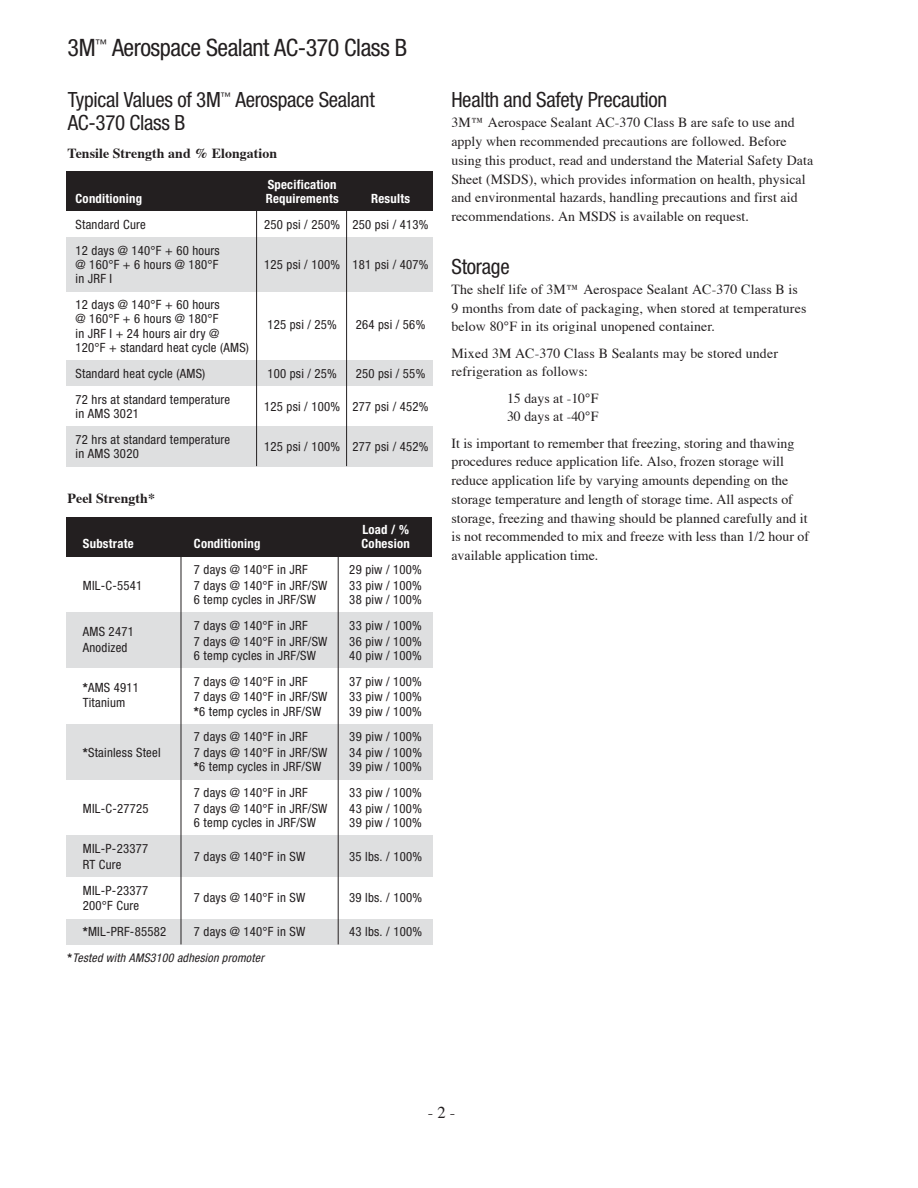
<style>
.page{position:relative;width:918px;height:1188px;background:#fff}
.page>*{position:absolute;margin:0;border:0;box-sizing:border-box;transform-origin:0 0}
.t1{font:condensed 24px "Helvetica Neue";letter-spacing:-.02em;color:#231f20}
.t2{font:condensed 21px/22.5px "Helvetica Neue";letter-spacing:-.015em;color:#231f20}
.t3{font:16.5px "Times";color:#231f20}
.t4{font:13.8px/18.8px "Times";letter-spacing:.005em;color:#231f20}
.t5{font:700 13.8px "Times";letter-spacing:.005em;color:#231f20}
.t6{font:condensed 12.75px/25.8px "Helvetica Neue";letter-spacing:.02em;color:#231f20}
.t7{font:700 condensed 12.75px "Helvetica Neue";letter-spacing:.02em;color:#fff}
.t8{font:italic condensed 12px "Helvetica Neue";letter-spacing:.02em;color:#231f20}
.s1{font-weight:700}
.s2{font-weight:700;font-style:normal}
</style>
<div class="page">
<div style="left:66px;top:360px;width:366px;height:26px;background:#dedfe0"></div>
<div style="left:66px;top:426px;width:366px;height:40px;background:#dedfe0"></div>
<div style="left:66px;top:612px;width:366px;height:56px;background:#dedfe0"></div>
<div style="left:66px;top:724px;width:366px;height:56px;background:#dedfe0"></div>
<div style="left:66px;top:836px;width:366px;height:41px;background:#dedfe0"></div>
<div style="left:66px;top:919px;width:366px;height:25px;background:#dedfe0"></div>
<div style="left:66px;top:517px;width:366px;height:39px;background:#231f20"></div>
<hr style="left:181px;top:541px;width:1px;height:403px;background:#231f20">
<hr style="left:338px;top:541px;width:1px;height:403px;background:#231f20">
<div style="left:66px;top:237px;width:366px;height:54px;background:#dedfe0"></div>
<div style="left:66px;top:171px;width:366px;height:40px;background:#231f20"></div>
<hr style="left:256px;top:206px;width:1px;height:260px;background:#231f20">
<hr style="left:346px;top:206px;width:1px;height:260px;background:#231f20">
<h1 class="t1" style="left:68px;top:39px;width:341px">3M<sup>™</sup> Aerospace Sealant AC-370 Class B</h1>
<h2 class="t2" style="left:68px;top:90px;width:309px">Typical Values of 3M<sup>™</sup> Aerospace Sealant<br>AC-370 Class B</h2>
<p class="t5" style="left:68px;top:147px;width:211px">Tensile Strength and % Elongation</p>
<p class="t7" style="left:268px;top:180px;width:70px">Specification</p>
<p class="t7" style="left:76px;top:194px;width:68px">Conditioning</p>
<p class="t7" style="left:266px;top:194px;width:75px">Requirements</p>
<p class="t7" style="left:371px;top:194px;width:40px">Results</p>
<p class="t6" style="left:76px;top:212px;width:72px">Standard Cure</p>
<p class="t6" style="left:264px;top:212px;width:166px">250 psi / 250% 250 psi / 413%</p>
<p class="t6" style="left:76px;top:244px;width:146px;line-height:14.2px">12 days @ 140°F + 60 hours @ 160°F + 6 hours @ 180°F</p>
<p class="t6" style="left:264px;top:253px;width:166px">125 psi / 100% 181 psi / 407%</p>
<p class="t6" style="left:76px;top:267px;width:146px">in JRF I<br>12 days @ 140°F + 60 hours</p>
<p class="t6" style="left:76px;top:307px;width:145px">@ 160°F + 6 hours @ 180°F</p>
<p class="t6" style="left:267px;top:313px;width:71px">125 psi / 25%</p>
<p class="t6" style="left:356px;top:313px;width:71px">264 psi / 56%</p>
<p class="t6" style="left:76px;top:327px;width:175px;line-height:14.2px">in JRF I + 24 hours air dry @<br>120°F + standard heat cycle (AMS)</p>
<p class="t6" style="left:76px;top:361px;width:131px">Standard heat cycle (AMS)</p>
<p class="t6" style="left:267px;top:361px;width:71px">100 psi / 25%</p>
<p class="t6" style="left:356px;top:361px;width:71px">250 psi / 55%</p>
<p class="t6" style="left:76px;top:387px;width:156px">72 hrs at standard temperature</p>
<p class="t6" style="left:264px;top:395px;width:166px">125 psi / 100% 277 psi / 452%</p>
<p class="t6" style="left:76px;top:401px;width:156px">in AMS 3021<br>72 hrs at standard temperature</p>
<p class="t6" style="left:264px;top:435px;width:166px">125 psi / 100% 277 psi / 452%</p>
<p class="t6" style="left:76px;top:442px;width:65px">in AMS 3020</p>
<p class="t5" style="left:68px;top:493px;width:89px">Peel Strength*</p>
<p class="t7" style="left:362px;top:525px;width:48px">Load / %</p>
<p class="t7" style="left:83px;top:539px;width:52px">Substrate</p>
<p class="t7" style="left:194px;top:539px;width:68px">Conditioning</p>
<p class="t7" style="left:362px;top:539px;width:50px">Cohesion</p>
<p class="t6" style="left:194px;top:558px;width:115px">7 days @ 140°F in JRF</p>
<p class="t6" style="left:349px;top:558px;width:74px">29 piw / 100%</p>
<p class="t6" style="left:83px;top:573px;width:61px">MIL-C-5541</p>
<p class="t6" style="left:194px;top:573px;width:135px">7 days @ 140°F in JRF/SW</p>
<p class="t6" style="left:349px;top:573px;width:74px">33 piw / 100%</p>
<p class="t6" style="left:194px;top:588px;width:124px">6 temp cycles in JRF/SW</p>
<p class="t6" style="left:349px;top:588px;width:74px">38 piw / 100%</p>
<p class="t6" style="left:83px;top:619px;width:52px">AMS 2471</p>
<p class="t6" style="left:194px;top:613px;width:115px">7 days @ 140°F in JRF</p>
<p class="t6" style="left:349px;top:613px;width:74px">33 piw / 100%</p>
<p class="t6" style="left:83px;top:635px;width:46px">Anodized</p>
<p class="t6" style="left:194px;top:629px;width:135px">7 days @ 140°F in JRF/SW</p>
<p class="t6" style="left:349px;top:629px;width:74px">36 piw / 100%</p>
<p class="t6" style="left:194px;top:643px;width:124px">6 temp cycles in JRF/SW</p>
<p class="t6" style="left:349px;top:643px;width:74px">40 piw / 100%</p>
<p class="t6" style="left:83px;top:675px;width:58px"><span class="s1">*</span>AMS 4911</p>
<p class="t6" style="left:194px;top:669px;width:115px">7 days @ 140°F in JRF</p>
<p class="t6" style="left:349px;top:669px;width:74px">37 piw / 100%</p>
<p class="t6" style="left:83px;top:691px;width:44px">Titanium</p>
<p class="t6" style="left:194px;top:685px;width:135px">7 days @ 140°F in JRF/SW</p>
<p class="t6" style="left:349px;top:685px;width:74px">33 piw / 100%</p>
<p class="t6" style="left:194px;top:699px;width:129px"><span class="s1">*</span>6 temp cycles in JRF/SW</p>
<p class="t6" style="left:349px;top:699px;width:74px">39 piw / 100%</p>
<p class="t6" style="left:194px;top:725px;width:115px">7 days @ 140°F in JRF</p>
<p class="t6" style="left:349px;top:725px;width:74px">39 piw / 100%</p>
<p class="t6" style="left:83px;top:741px;width:79px"><span class="s1">*</span>Stainless Steel</p>
<p class="t6" style="left:194px;top:741px;width:135px">7 days @ 140°F in JRF/SW</p>
<p class="t6" style="left:349px;top:741px;width:74px">34 piw / 100%</p>
<p class="t6" style="left:194px;top:755px;width:129px"><span class="s1">*</span>6 temp cycles in JRF/SW</p>
<p class="t6" style="left:349px;top:755px;width:74px">39 piw / 100%</p>
<p class="t6" style="left:194px;top:781px;width:115px">7 days @ 140°F in JRF</p>
<p class="t6" style="left:349px;top:781px;width:74px">33 piw / 100%</p>
<p class="t6" style="left:83px;top:797px;width:67px">MIL-C-27725</p>
<p class="t6" style="left:194px;top:797px;width:135px">7 days @ 140°F in JRF/SW</p>
<p class="t6" style="left:349px;top:797px;width:74px">43 piw / 100%</p>
<p class="t6" style="left:194px;top:811px;width:124px">6 temp cycles in JRF/SW</p>
<p class="t6" style="left:349px;top:811px;width:74px">39 piw / 100%</p>
<p class="t6" style="left:83px;top:837px;width:67px">MIL-P-23377</p>
<p class="t6" style="left:194px;top:844px;width:113px">7 days @ 140°F in SW</p>
<p class="t6" style="left:349px;top:844px;width:74px">35 lbs. / 100%</p>
<p class="t6" style="left:83px;top:852px;width:67px">RT Cure<br>MIL-P-23377</p>
<p class="t6" style="left:194px;top:886px;width:113px">7 days @ 140°F in SW</p>
<p class="t6" style="left:349px;top:886px;width:74px">39 lbs. / 100%</p>
<p class="t6" style="left:83px;top:894px;width:85px">200°F Cure <span class="s1">*</span>MIL-PRF-85582</p>
<p class="t6" style="left:194px;top:920px;width:113px">7 days @ 140°F in SW</p>
<p class="t6" style="left:349px;top:920px;width:74px">43 lbs. / 100%</p>
<p class="t8" style="left:68px;top:954px;width:198px"><span class="s2">*</span>Tested with AMS3100 adhesion promoter</p>
<h2 class="t2" style="left:451px;top:90px;width:217px">Health and Safety Precaution</h2>
<p class="t4" style="left:451px;top:115px;width:363px">3M™ Aerospace Sealant AC-370 Class B are safe to use and apply when recommended precautions are followed. Before using this product, read and understand the Material Safety Data Sheet (MSDS), which provides information on health, physical and environmental hazards, handling precautions and first aid recommendations. An MSDS is available on request.</p>
<h2 class="t2" style="left:452px;top:257px;width:60px">Storage</h2>
<p class="t4" style="left:452px;top:281px;width:356px">The shelf life of 3M™ Aerospace Sealant AC-370 Class B is<br>9 months from date of packaging, when stored at temperatures below 80°F in its original unopened container.</p>
<p class="t4" style="left:452px;top:345px;width:328px">Mixed 3M AC-370 Class B Sealants may be stored under refrigeration as follows:</p>
<p class="t4" style="left:507px;top:390px;width:93px">15 days at -10°F<br>30 days at -40°F</p>
<p class="t4" style="left:452px;top:435px;width:359px">It is important to remember that freezing, storing and thawing procedures reduce application life. Also, frozen storage will reduce application life by varying amounts depending on the storage temperature and length of storage time. All aspects of storage, freezing and thawing should be planned carefully and it is not recommended to mix and freeze with less than 1/2 hour of available application time.</p>
<p class="t3" style="left:428px;top:1106px;width:29px">- 2 -</p>
</div>
